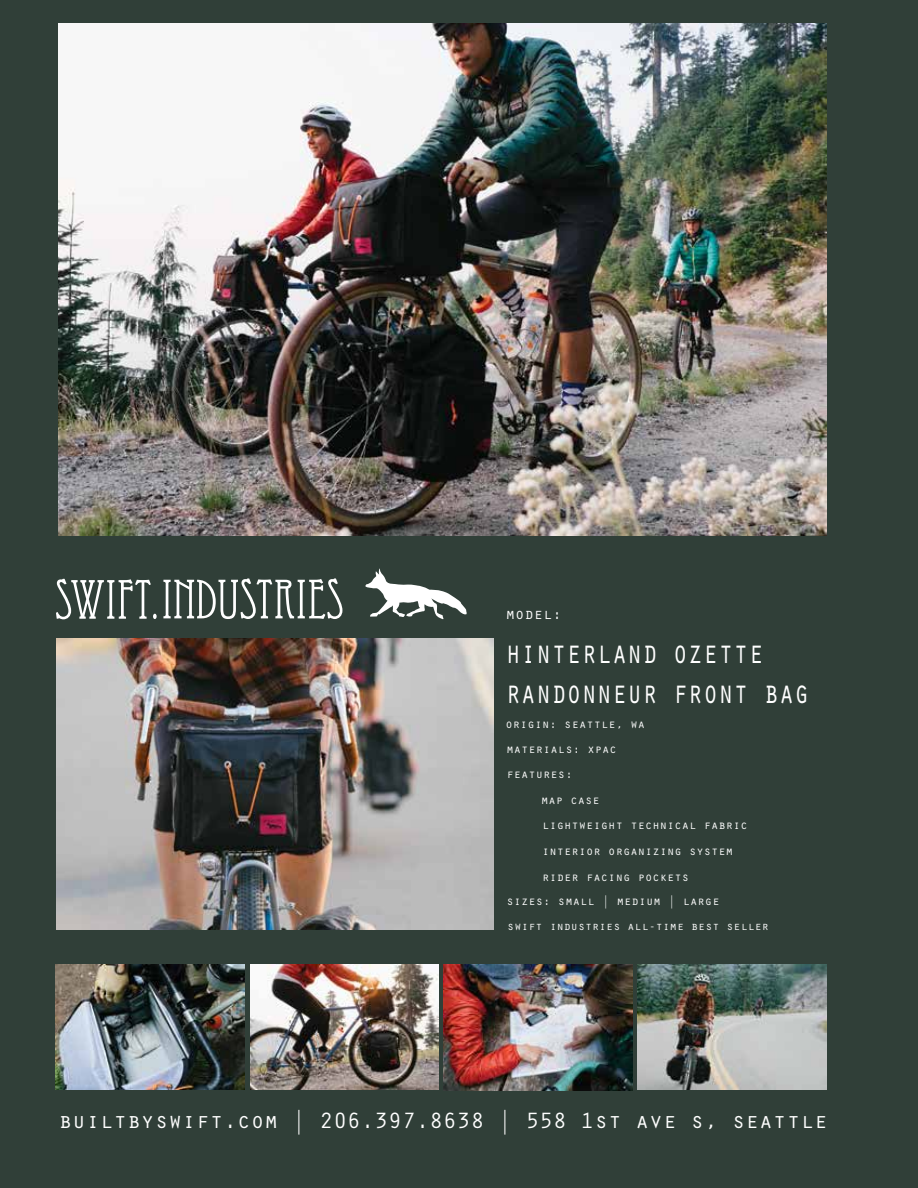
<style>
.page{position:relative;width:918px;height:1188px;background:#303f38}
.page>*{position:absolute;margin:0;border:0;box-sizing:border-box;transform-origin:0 0}
.t1{font:33.3px/40px "Orator Std";color:#fff;scale:.76 1}
.t2{font:22.95px "Orator Std";color:#fff}
.t3{font:15.6px "Orator Std";color:#fff}
.t4{font:12.3px/25.3px "Orator Std";color:#fff}
.t5{font:11.85px "Orator Std";color:#fff}
</style>
<div class="page">
<img style="left:56px;top:639px;width:437px;height:291px">
<img style="left:250px;top:964px;width:189px;height:126px">
<img style="left:444px;top:965px;width:188px;height:125px">
<img style="left:56px;top:964px;width:188px;height:126px">
<svg style="left:365px;top:568px;width:102px;height:52px"></svg>
<img style="left:638px;top:964px;width:188px;height:126px">
<img style="left:59px;top:24px;width:767px;height:512px">
<svg style="left:56px;top:579px;width:101px;height:40px"></svg>
<svg style="left:163px;top:578px;width:179px;height:41px"></svg>
<p class="t3" style="left:506px;top:603px;width:58px">model:</p>
<h1 class="t1" style="left:506px;top:631px;width:401px">hinterland ozette randonneur front bag</h1>
<p class="t4" style="left:506px;top:710px;width:141px">origin: seattle, wa</p>
<p class="t4" style="left:507px;top:736px;width:112px">materials: xpac features:</p>
<p class="t4" style="left:541px;top:786px;width:60px">map case</p>
<p class="t4" style="left:542px;top:812px;width:207px">lightweight technical fabric</p>
<p class="t4" style="left:542px;top:837px;width:193px">interior organizing system</p>
<p class="t4" style="left:542px;top:863px;width:149px">rider facing pockets</p>
<p class="t4" style="left:507px;top:888px;width:215px">sizes: small | medium | large</p>
<p class="t5" style="left:507px;top:918px;width:263px">swift industries all-time best seller</p>
<h2 class="t2" style="left:59px;top:1104px;width:771px">builtbyswift.com | 206.397.8638 | 558 1st ave s, seattle</h2>
</div>
